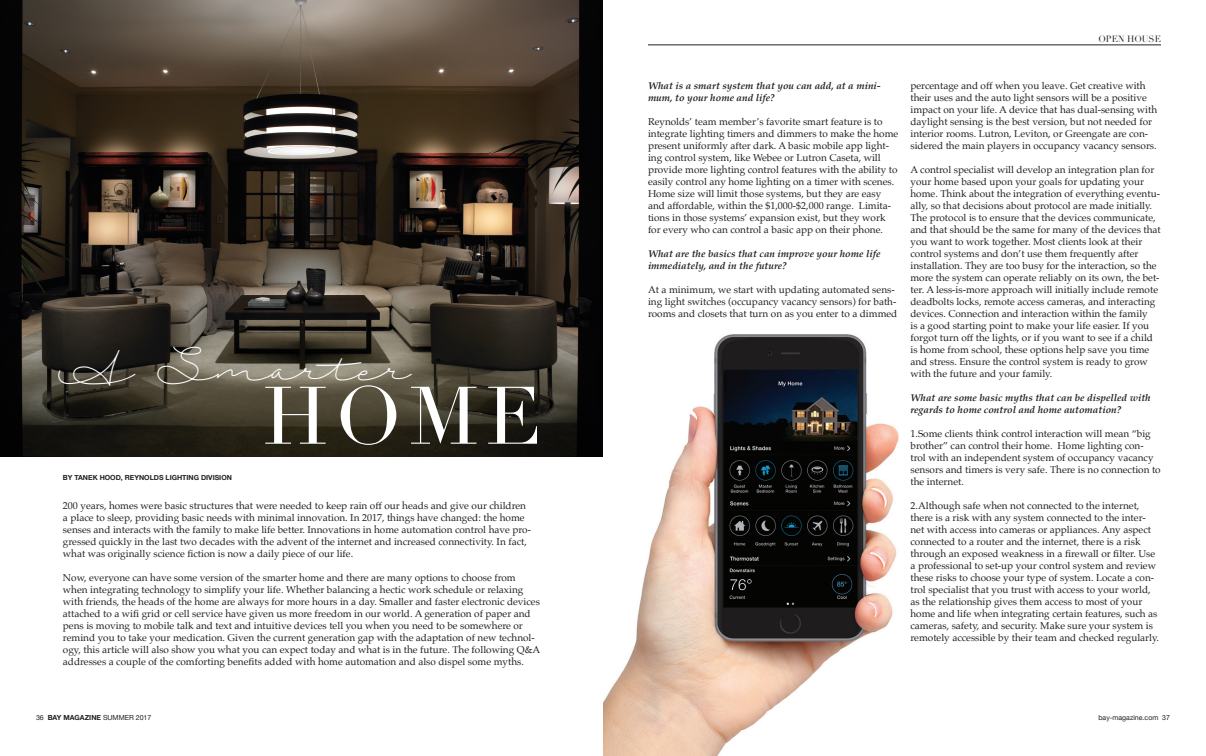
<style>
.page{position:relative;width:1206px;height:756px;background:#fff}
.page>*{position:absolute;margin:0;border:0;box-sizing:border-box;transform-origin:0 0}
.t1{font:80px "Didot";color:#fff}
.t2{font:35px "Autumn Chant";color:#fff}
.t3{font:10px/12px "Palatino";color:#231f20}
.t4{font:italic 700 10px/12px "Palatino";color:#231f20}
.t5{font:9px "Didot";color:#231f20}
.t6{font:7px "Helvetica Neue";color:#231f20}
.t7{font:700 7px "Helvetica Neue";color:#231f20}
.s1{font-weight:700}
</style>
<div class="page">
<img style="left:0;top:0;width:603px;height:456px">
<img style="left:603px;top:334px;width:295px;height:422px">
<hr style="left:648px;top:45px;width:513px;height:1px;background:#231f20">
<p class="t2" style="left:61px;top:350px;width:351px">A Smarter</p>
<p class="t1" style="left:263px;top:368px;width:281px">HOME</p>
<p class="t7" style="left:63px;top:472px;width:171px">BY TANEK HOOD, REYNOLDS LIGHTING DIVISION</p>
<p class="t3" style="left:63px;top:500px;width:470px">200 years, homes were basic structures that were needed to keep rain off our heads and give our children a place to sleep, providing basic needs with minimal innovation. In 2017, things have changed: the home senses and interacts with the family to make life better. Innovations in home automation control have pro&shy;gressed quickly in the last two decades with the advent of the internet and increased connectivity. In fact, what was originally science fiction is now a daily piece of our life.</p>
<p class="t3" style="left:63px;top:572px;width:479px">Now, everyone can have some version of the smarter home and there are many options to choose from when integrating technology to simplify your life. Whether balancing a hectic work schedule or relaxing with friends, the heads of the home are always for more hours in a day. Smaller and faster electronic devices attached to a wifi grid or cell service have given us more freedom in our world. A generation of paper and pens is moving to mobile talk and text and intuitive devices tell you when you need to be somewhere or remind you to take your medication. Given the current generation gap with the adaptation of new technol&shy;ogy, this article will also show you what you can expect today and what is in the future. The following Q&amp;A addresses a couple of the comforting benefits added with home automation and also dispel some myths.</p>
<p class="t5" style="left:1099px;top:34px;width:64px">OPEN HOUSE</p>
<p class="t4" style="left:648px;top:79px;width:234px">What is a smart system that you can add, at a mini&shy;mum, to your home and life?</p>
<p class="t3" style="left:648px;top:115px;width:252px">Reynolds’ team member’s favorite smart feature is to integrate lighting timers and dimmers to make the home present uniformly after dark. A basic mobile app light&shy;ing control system, like Webee or Lutron Caseta, will provide more lighting control features with the ability to easily control any home lighting on a timer with scenes.<br>Home size will limit those systems, but they are easy and affordable, within the $1,000-$2,000 range. Limita&shy;tions in those systems’ expansion exist, but they work for every who can control a basic app on their phone.</p>
<p class="t4" style="left:648px;top:247px;width:234px">What are the basics that can improve your home life immediately, and in the future?</p>
<p class="t3" style="left:648px;top:283px;width:251px">At a minimum, we start with updating automated sens&shy;ing light switches (occupancy vacancy sensors) for bath&shy;rooms and closets that turn on as you enter to a dimmed</p>
<p class="t3" style="left:910px;top:79px;width:248px">percentage and off when you leave. Get creative with their uses and the auto light sensors will be a positive impact on your life. A device that has dual-sensing with daylight sensing is the best version, but not needed for interior rooms. Lutron, Leviton, or Greengate are con&shy;sidered the main players in occupancy vacancy sensors.</p>
<p class="t3" style="left:910px;top:163px;width:252px">A control specialist will develop an integration plan for your home based upon your goals for updating your home. Think about the integration of everything eventu&shy;ally, so that decisions about protocol are made initially.<br>The protocol is to ensure that the devices communicate, and that should be the same for many of the devices that you want to work together. Most clients look at their control systems and don’t use them frequently after installation. They are too busy for the interaction, so the more the system can operate reliably on its own, the bet&shy;ter. A less-is-more approach will initially include remote deadbolts locks, remote access cameras, and interacting devices. Connection and interaction within the family<br>is a good starting point to make your life easier. If you forgot turn off the lights, or if you want to see if a child is home from school, these options help save you time and stress. Ensure the control system is ready to grow with the future and your family.</p>
<p class="t4" style="left:910px;top:391px;width:242px">What are some basic myths that can be dispelled with regards to home control and home automation?</p>
<p class="t3" style="left:910px;top:427px;width:252px">1.Some clients think control interaction will mean “big brother” can control their home. Home lighting con&shy;trol with an independent system of occupancy vacancy sensors and timers is very safe. There is no connection to the internet.</p>
<p class="t3" style="left:910px;top:499px;width:250px">2.Although safe when not connected to the internet, there is a risk with any system connected to the inter&shy;net with access into cameras or appliances. Any aspect connected to a router and the internet, there is a risk through an exposed weakness in a firewall or filter. Use a professional to set-up your control system and review these risks to choose your type of system. Locate a con&shy;trol specialist that you trust with access to your world, as the relationship gives them access to most of your home and life when integrating certain features, such as cameras, safety, and security. Make sure your system is remotely accessible by their team and checked regularly.</p>
<p class="t6" style="left:36px;top:713px;width:117px">36 <span class="s1">BAY MAGAZINE</span> SUMMER 2017</p>
<p class="t6" style="left:1098px;top:713px;width:73px">bay-magazine.com 37</p>
</div>
